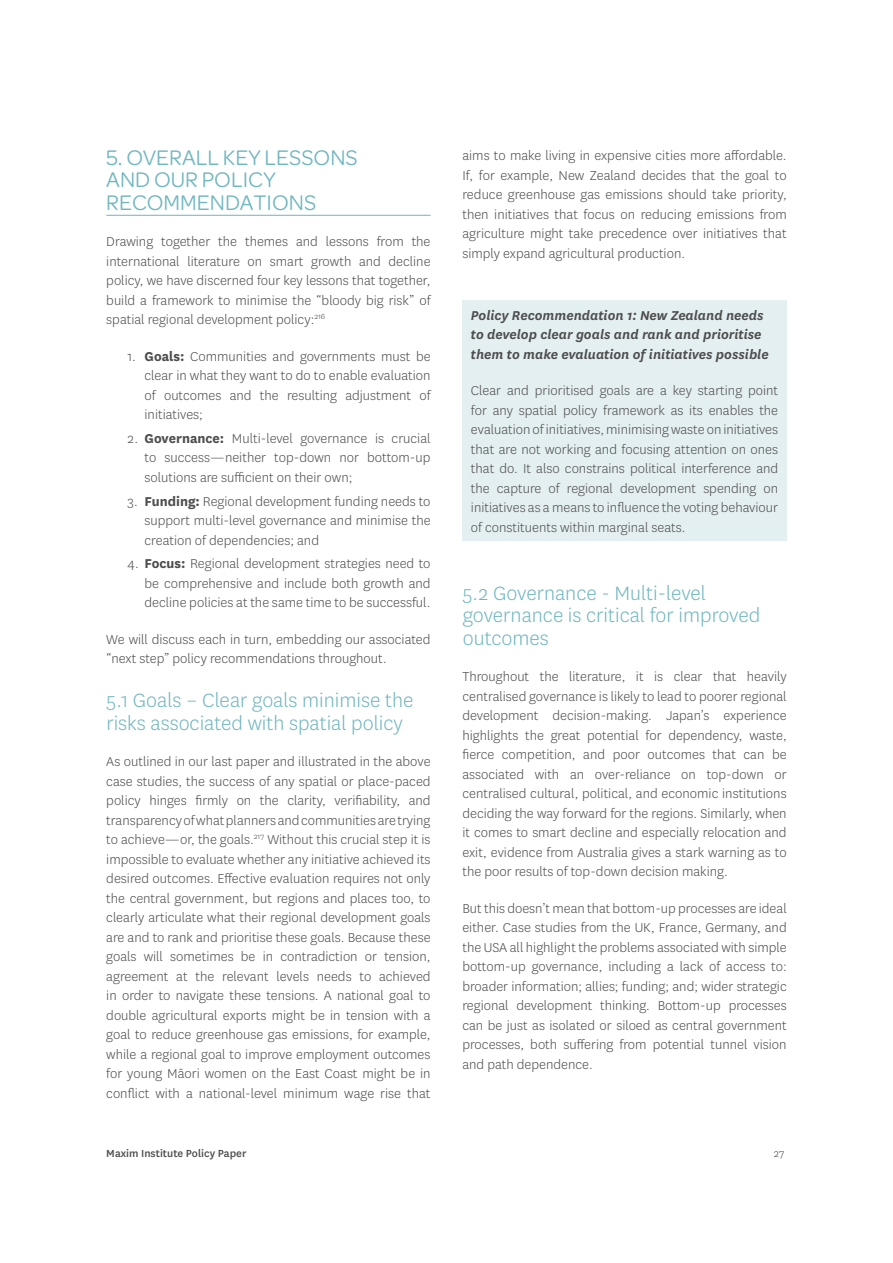
<style>
.page{position:relative;width:893px;height:1263px;background:#fff}
.page>*{position:absolute;margin:0;border:0;box-sizing:border-box;transform-origin:0 0}
.t1{font:300 22.5px/22.5px "National";color:#6fb6bf}
.t2{font:22.5px/22.5px "Omnes";color:#6fb6bf}
.t3{font:300 15px/19.5px "National";color:#4d4d4f;text-align:justify}
.t4{font:italic 600 15px/19.5px "National";color:#4d4d4f}
.t5{font:500 12px "National";color:#4d4d4f}
.t6{font:300 12px "National";color:#4d4d4f}
.s1{font-weight:700}
</style>
<div class="page">
<hr style="left:106px;top:215px;width:325px;height:1px;background:#6fb6bf">
<div style="left:462px;top:300px;width:325px;height:240px;background:#e3eff0"></div>
<h1 class="t2" style="left:106px;top:145px;width:253px">5. OVERALL KEY LESSONS<br>AND OUR POLICY<br>RECOMMENDATIONS</h1>
<p class="t3" style="left:106px;top:231px;width:326px">Drawing together the themes and lessons from the international literature on smart growth and decline policy, we have discerned four key lessons that together, build a framework to minimise the “bloody big risk” of spatial regional development policy:<sup>216</sup></p>
<p class="t3" style="left:145px;top:346px;width:287px;text-indent:-17px">1. <span class="s1">Goals:</span> Communities and governments must be clear in what they want to do to enable evaluation of outcomes and the resulting adjustment of initiatives;</p>
<p class="t3" style="left:145px;top:428px;width:287px;text-indent:-17px">2. <span class="s1">Governance:</span> Multi-level governance is crucial to success—neither top-down nor bottom-up solutions are sufficient on their own;</p>
<p class="t3" style="left:145px;top:491px;width:287px;text-indent:-17px">3. <span class="s1">Funding:</span> Regional development funding needs to support multi-level governance and minimise the creation of dependencies; and</p>
<p class="t3" style="left:145px;top:554px;width:287px;text-indent:-17px">4. <span class="s1">Focus:</span> Regional development strategies need to be comprehensive and include both growth and decline policies at the same time to be successful.</p>
<p class="t3" style="left:106px;top:629px;width:326px">We will discuss each in turn, embedding our associated “next step” policy recommendations throughout.</p>
<h1 class="t1" style="left:106px;top:688px;width:309px">5.1 Goals – Clear goals minimise the risks associated with spatial policy</h1>
<p class="t3" style="left:106px;top:751px;width:326px">As outlined in our last paper and illustrated in the above case studies, the success of any spatial or place-paced policy hinges firmly on the clarity, verifiability, and transparency of what planners and communities are trying to achieve—or, the goals.<sup>217</sup> Without this crucial step it is impossible to evaluate whether any initiative achieved its desired outcomes. Effective evaluation requires not only the central government, but regions and places too, to clearly articulate what their regional development goals are and to rank and prioritise these goals. Because these goals will sometimes be in contradiction or tension, agreement at the relevant levels needs to achieved in order to navigate these tensions. A national goal to double agricultural exports might be in tension with a goal to reduce greenhouse gas emissions, for example, while a regional goal to improve employment outcomes for young Māori women on the East Coast might be in conflict with a national-level minimum wage rise that</p>
<p class="t3" style="left:462px;top:145px;width:326px">aims to make living in expensive cities more affordable.<br>If, for example, New Zealand decides that the goal to reduce greenhouse gas emissions should take priority, then initiatives that focus on reducing emissions from agriculture might take precedence over initiatives that simply expand agricultural production.</p>
<p class="t4" style="left:471px;top:305px;width:299px">Policy Recommendation 1: New Zealand needs to develop clear goals and rank and prioritise them to make evaluation of initiatives possible</p>
<p class="t3" style="left:471px;top:381px;width:309px">Clear and prioritised goals are a key starting point for any spatial policy framework as its enables the evaluation of initiatives, minimising waste on initiatives that are not working and focusing attention on ones that do. It also constrains political interference and the capture of regional development spending on initiatives as a means to influence the voting behaviour of constituents within marginal seats.</p>
<h1 class="t1" style="left:462px;top:581px;width:299px">5.2 Governance - Multi-level governance is critical for improved outcomes</h1>
<p class="t3" style="left:462px;top:666px;width:326px">Throughout the literature, it is clear that heavily centralised governance is likely to lead to poorer regional development decision-making. Japan’s experience highlights the great potential for dependency, waste, fierce competition, and poor outcomes that can be associated with an over-reliance on top-down or centralised cultural, political, and economic institutions deciding the way forward for the regions. Similarly, when it comes to smart decline and especially relocation and exit, evidence from Australia gives a stark warning as to the poor results of top-down decision making.</p>
<p class="t3" style="left:462px;top:898px;width:326px">But this doesn’t mean that bottom-up processes are ideal either. Case studies from the UK, France, Germany, and the USA all highlight the problems associated with simple bottom-up governance, including a lack of access to: broader information; allies; funding; and; wider strategic regional development thinking. Bottom-up processes can be just as isolated or siloed as central government processes, both suffering from potential tunnel vision and path dependence.</p>
<p class="t5" style="left:106px;top:1145px;width:142px">Maxim Institute Policy Paper</p>
<p class="t6" style="left:774px;top:1145px;width:12px">27</p>
</div>
